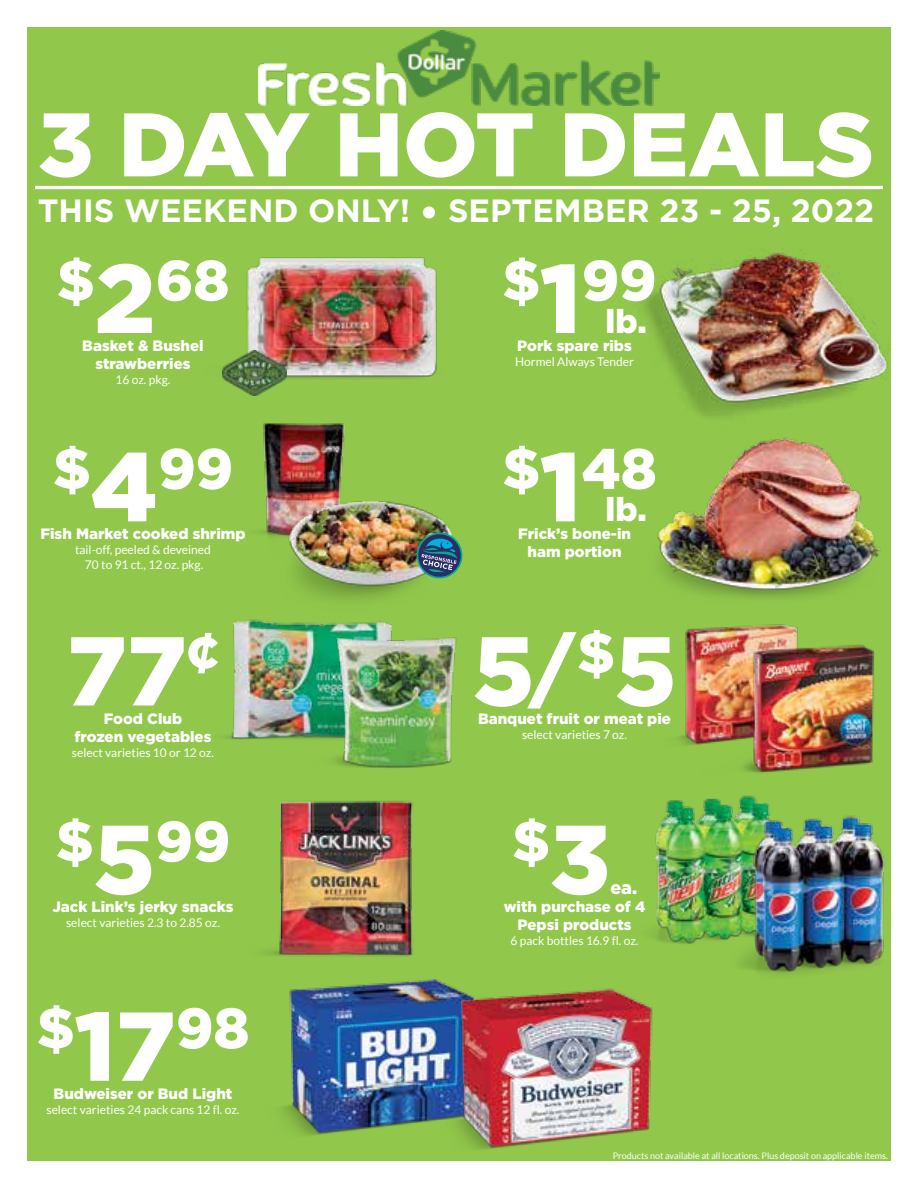
<style>
.page{position:relative;width:918px;height:1188px;background:#fff}
.page>*{position:absolute;margin:0;border:0;box-sizing:border-box;transform-origin:0 0}
.t1{font:900 97.5px "Gotham";color:#fff}
.t2{font:900 90px "Gotham";color:#fff}
.t3{font:900 56.85px "Gotham";letter-spacing:-.005em;color:#fff}
.t4{font:900 33px "Gotham";color:#fff}
.t5{font:700 32.1px "Gotham";color:#fff}
.t6{font:900 18px "Gotham";color:#fff}
.t7{font:900 15px/18px "Gotham";color:#fff;text-align:center}
.t8{font:12px/15px "Lato";color:#fff;text-align:center}
.t9{font:9px "Lato";color:#fff}
.s1{font-family:"Lato";font-weight:400}
.s2{font-size:97.5px}
.s3{font-size:82.5px}
</style>
<div class="page">
<div style="left:27px;top:28px;width:864px;height:1133px;background:#91c84c"></div>
<hr style="left:35px;top:186px;width:848px;height:3px;background:#fff">
<img style="left:246px;top:257px;width:191px;height:139px">
<img style="left:643px;top:252px;width:245px;height:165px">
<img style="left:222px;top:350px;width:65px;height:45px">
<img style="left:657px;top:437px;width:224px;height:161px">
<img style="left:258px;top:423px;width:87px;height:111px">
<img style="left:263px;top:482px;width:200px;height:119px">
<svg style="left:417px;top:533px;width:45px;height:45px;background:#41727e"></svg>
<img style="left:677px;top:624px;width:117px;height:121px">
<img style="left:693px;top:627px;width:181px;height:146px">
<img style="left:225px;top:619px;width:167px;height:121px">
<img style="left:282px;top:630px;width:175px;height:138px">
<img style="left:652px;top:795px;width:117px;height:149px">
<img style="left:713px;top:807px;width:172px;height:168px">
<img style="left:265px;top:800px;width:148px;height:157px">
<img style="left:282px;top:980px;width:171px;height:156px">
<img style="left:398px;top:987px;width:255px;height:162px">
<img style="left:258px;top:30px;width:402px;height:75px">
<h2 class="t2" style="left:38px;top:82px;width:838px">3 DAY HOT DEALS</h2>
<h3 class="t5" style="left:38px;top:189px;width:838px">THIS WEEKEND ONLY! <span class="s1">•</span> SEPTEMBER 23 - 25, 2022</h3>
<h3 class="t3" style="left:57px;top:241px;width:174px">$<span class="s2">2</span>68</h3>
<p class="t7" style="left:82px;top:337px;width:123px">Basket &amp; Bushel strawberries</p>
<p class="t8" style="left:116px;top:372px;width:56px">16 oz. pkg.</p>
<h3 class="t3" style="left:53px;top:430px;width:182px">$<span class="s2">4</span>99</h3>
<p class="t7" style="left:40px;top:525px;width:207px">Fish Market cooked shrimp</p>
<p class="t8" style="left:75px;top:542px;width:137px">tail-off, peeled &amp; deveined<br>70 to 91 ct., 12 oz. pkg.</p>
<h1 class="t1" style="left:67px;top:604px;width:154px">77<sup>¢</sup></h1>
<p class="t7" style="left:75px;top:709px;width:138px">Food Club<br>frozen vegetables</p>
<p class="t8" style="left:72px;top:745px;width:144px">select varieties 10 or 12 oz.</p>
<h3 class="t3" style="left:56px;top:802px;width:176px">$<span class="s2">5</span>99</h3>
<p class="t7" style="left:52px;top:897px;width:183px">Jack Link’s jerky snacks</p>
<p class="t8" style="left:66px;top:915px;width:155px">select varieties 2.3 to 2.85 oz.</p>
<h3 class="t3" style="left:37px;top:989px;width:214px">$<span class="s2">17</span>98</h3>
<p class="t7" style="left:54px;top:1084px;width:180px">Budweiser or Bud Light</p>
<p class="t8" style="left:46px;top:1102px;width:195px">select varieties 24 pack cans 12 fl. oz.</p>
<h3 class="t3" style="left:502px;top:241px;width:156px">$<span class="s2">1</span>99</h3>
<h3 class="t4" style="left:605px;top:299px;width:43px">lb.</h3>
<p class="t7" style="left:517px;top:337px;width:116px">Pork spare ribs</p>
<p class="t8" style="left:515px;top:354px;width:120px">Hormel Always Tender</p>
<h3 class="t3" style="left:502px;top:430px;width:156px">$<span class="s2">1</span>48</h3>
<h3 class="t4" style="left:605px;top:487px;width:43px">lb.</h3>
<p class="t7" style="left:518px;top:525px;width:114px">Frick’s bone-in ham portion</p>
<h1 class="t1" style="left:473px;top:604px;width:205px">5<span class="s3">/</span><sup>$</sup>5</h1>
<p class="t7" style="left:478px;top:709px;width:194px">Banquet fruit or meat pie</p>
<p class="t8" style="left:522px;top:727px;width:107px">select varieties 7 oz.</p>
<h3 class="t3" style="left:512px;top:802px;width:100px">$<span class="s2">3</span></h3>
<p class="t6" style="left:610px;top:875px;width:28px">ea.</p>
<p class="t7" style="left:504px;top:897px;width:143px">with purchase of 4<br>Pepsi products</p>
<p class="t8" style="left:511px;top:933px;width:129px">6 pack bottles 16.9 fl. oz.</p>
<p class="t9" style="left:613px;top:1150px;width:277px">Products not available at all locations. Plus deposit on applicable items.</p>
</div>
